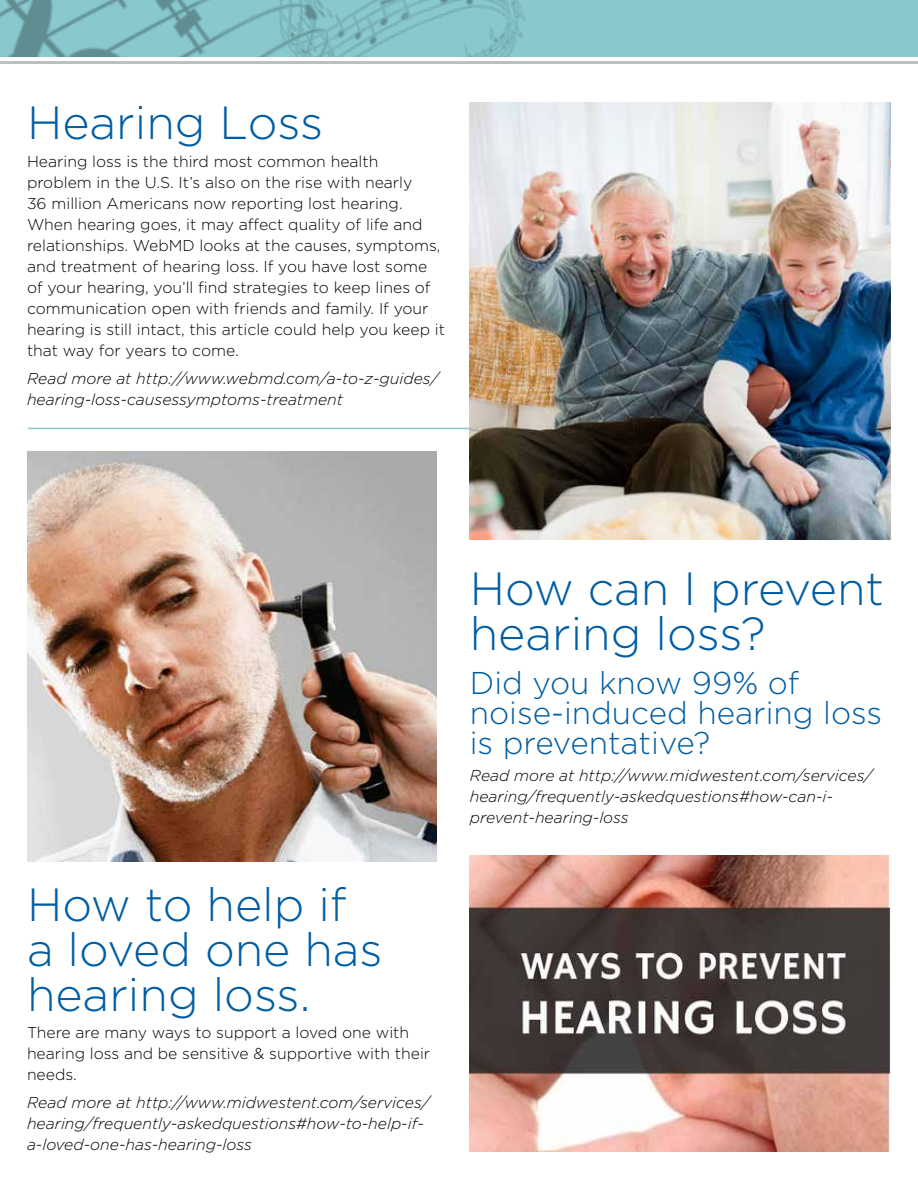
<style>
.page{position:relative;width:918px;height:1188px;background:#fff}
.page>*{position:absolute;margin:0;border:0;box-sizing:border-box;transform-origin:0 0}
.t1{font:300 46.5px/45px "Gotham";color:#005da4}
.t2{font:300 31.5px/30px "Gotham";color:#005da4}
.t3{font:300 15.75px/21px "Gotham";color:#000}
.t4{font:italic 300 15.75px/21px "Gotham";color:#000}
</style>
<div class="page">
<hr style="left:0;top:61px;width:918px;height:3px;background:#bcbec0">
<div style="left:0;top:0;width:918px;height:56px;background:#89c9ce"></div>
<img style="left:0;top:0;width:525px;height:56px">
<hr style="left:28px;top:428px;width:858px;height:1px;background:#89c9ce">
<img style="left:470px;top:102px;width:421px;height:438px">
<img style="left:28px;top:451px;width:408px;height:411px">
<img style="left:470px;top:855px;width:421px;height:297px">
<h1 class="t1" style="left:27px;top:99px;width:298px">Hearing Loss</h1>
<p class="t3" style="left:27px;top:151px;width:420px">Hearing loss is the third most common health problem in the U.S. It’s also on the rise with nearly<br>36 million Americans now reporting lost hearing.<br>When hearing goes, it may affect quality of life and relationships. WebMD looks at the causes, symptoms, and treatment of hearing loss. If you have lost some of your hearing, you’ll find strategies to keep lines of communication open with friends and family. If your hearing is still intact, this article could help you keep it that way for years to come.</p>
<p class="t4" style="left:27px;top:367px;width:413px">Read more at http://www.webmd.com/a-to-z-guides/ hearing-loss-causessymptoms-treatment</p>
<h1 class="t1" style="left:27px;top:880px;width:357px">How to help if a loved one has hearing loss.</h1>
<p class="t3" style="left:27px;top:1022px;width:405px">There are many ways to support a loved one with hearing loss and be sensitive &amp; supportive with their needs.</p>
<p class="t4" style="left:27px;top:1092px;width:404px">Read more at http://www.midwestent.com/services/ hearing/frequently-askedquestions#how-to-help-if&shy;a-loved-one-has-hearing-loss</p>
<h1 class="t1" style="left:470px;top:565px;width:416px">How can I prevent hearing loss?</h1>
<h2 class="t2" style="left:470px;top:667px;width:414px">Did you know 99% of noise-induced hearing loss is preventative?</h2>
<p class="t4" style="left:470px;top:765px;width:404px">Read more at http://www.midwestent.com/services/ hearing/frequently-askedquestions#how-can-i&shy;prevent-hearing-loss</p>
</div>
